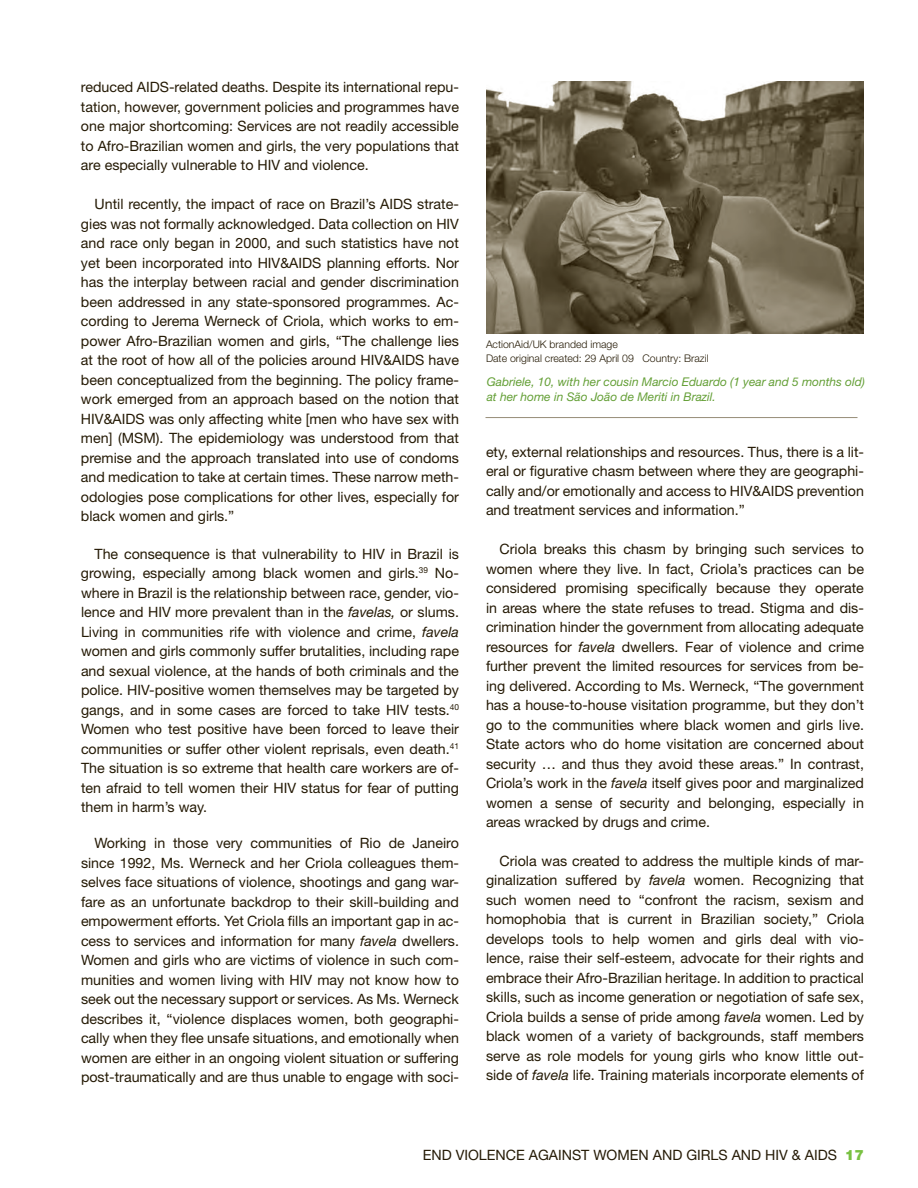
<style>
.page{position:relative;width:918px;height:1188px;background:#fff}
.page>*{position:absolute;margin:0;border:0;box-sizing:border-box;transform-origin:0 0}
.t1{font:14.25px/19.5px "Helvetica Neue";color:#251a05;text-align:justify}
.Photo_Caption{font:italic 12px/15px "Helvetica Neue";color:#649f36}
.Photo_Credtits{font:300 10.5px/13.5px "Helvetica Neue";color:#251a05}
.s1{font-style:italic}
.s2{font-weight:900;color:#79c142}
</style>
<div class="page">
<hr style="left:486px;top:417px;width:372px;height:1px;background:#968d78">
<img style="left:486px;top:82px;width:378px;height:251px">
<p class="t1" style="left:81px;top:77px;width:380px">reduced AIDS-related deaths. Despite its international repu&shy;tation, however, government policies and programmes have one major shortcoming: Services are not readily accessible to Afro-Brazilian women and girls, the very populations that are especially vulnerable to HIV and violence.</p>
<p class="t1" style="left:81px;top:194px;width:380px;text-indent:13px">Until recently, the impact of race on Brazil’s AIDS strate&shy;gies was not formally acknowledged. Data collection on HIV and race only began in 2000, and such statistics have not yet been incorporated into HIV&amp;AIDS planning efforts. Nor has the interplay between racial and gender discrimination been addressed in any state-sponsored programmes. Ac&shy;cording to Jerema Werneck of Criola, which works to em&shy;power Afro-Brazilian women and girls, “The challenge lies at the root of how all of the policies around HIV&amp;AIDS have been conceptualized from the beginning. The policy frame&shy;work emerged from an approach based on the notion that HIV&amp;AIDS was only affecting white [men who have sex with men] (MSM). The epidemiology was understood from that premise and the approach translated into use of condoms and medication to take at certain times. These narrow meth&shy;odologies pose complications for other lives, especially for black women and girls.”</p>
<p class="t1" style="left:81px;top:544px;width:380px;text-indent:13px">The consequence is that vulnerability to HIV in Brazil is growing, especially among black women and girls.<sup>39</sup> No&shy;where in Brazil is the relationship between race, gender, vio&shy;lence and HIV more prevalent than in the <span class="s1">favelas,</span> or slums.<br>Living in communities rife with violence and crime, <span class="s1">favela </span>women and girls commonly suffer brutalities, including rape and sexual violence, at the hands of both criminals and the police. HIV-positive women themselves may be targeted by gangs, and in some cases are forced to take HIV tests.<sup>40<br></sup>Women who test positive have been forced to leave their communities or suffer other violent reprisals, even death.<sup>41<br></sup>The situation is so extreme that health care workers are of&shy;ten afraid to tell women their HIV status for fear of putting them in harm’s way.</p>
<p class="t1" style="left:81px;top:833px;width:380px;text-indent:13px">Working in those very communities of Rio de Janeiro since 1992, Ms. Werneck and her Criola colleagues them&shy;selves face situations of violence, shootings and gang war&shy;fare as an unfortunate backdrop to their skill-building and empowerment efforts. Yet Criola fills an important gap in ac&shy;cess to services and information for many <span class="s1">favela</span> dwellers.<br>Women and girls who are victims of violence in such com&shy;munities and women living with HIV may not know how to seek out the necessary support or services. As Ms. Werneck describes it, “violence displaces women, both geographi&shy;cally when they flee unsafe situations, and emotionally when women are either in an ongoing violent situation or suffering post-traumatically and are thus unable to engage with soci-</p>
<p class="Photo_Credtits" style="left:486px;top:337px;width:224px">ActionAid/UK branded image<br>Date original created: 29 April 09 Country: Brazil</p>
<p class="Photo_Caption" style="left:487px;top:374px;width:380px">Gabriele, 10, with her cousin Marcio Eduardo (1 year and 5 months old) at her home in São João de Meriti in Brazil.</p>
<p class="t1" style="left:486px;top:442px;width:379px">ety, external relationships and resources. Thus, there is a lit&shy;eral or figurative chasm between where they are geographi&shy;cally and/or emotionally and access to HIV&amp;AIDS prevention and treatment services and information.”</p>
<p class="t1" style="left:486px;top:539px;width:380px;text-indent:13px">Criola breaks this chasm by bringing such services to women where they live. In fact, Criola’s practices can be considered promising specifically because they operate in areas where the state refuses to tread. Stigma and dis&shy;crimination hinder the government from allocating adequate resources for <span class="s1">favela</span> dwellers. Fear of violence and crime further prevent the limited resources for services from be&shy;ing delivered. According to Ms. Werneck, “The government has a house-to-house visitation programme, but they don’t go to the communities where black women and girls live.<br>State actors who do home visitation are concerned about security … and thus they avoid these areas.” In contrast, Criola’s work in the <span class="s1">favela</span> itself gives poor and marginalized women a sense of security and belonging, especially in areas wracked by drugs and crime.</p>
<p class="t1" style="left:486px;top:851px;width:380px;text-indent:13px">Criola was created to address the multiple kinds of mar&shy;ginalization suffered by <span class="s1">favela</span> women. Recognizing that such women need to “confront the racism, sexism and homophobia that is current in Brazilian society,” Criola develops tools to help women and girls deal with vio&shy;lence, raise their self-esteem, advocate for their rights and embrace their Afro-Brazilian heritage. In addition to practical skills, such as income generation or negotiation of safe sex, Criola builds a sense of pride among <span class="s1">favela</span> women. Led by black women of a variety of backgrounds, staff members serve as role models for young girls who know little out&shy;side of <span class="s1">favela</span> life. Training materials incorporate elements of</p>
<p class="t1" style="left:423px;top:1145px;width:443px">END VIOLENCE AGAINST WOMEN AND GIRLS AND HIV &amp; AIDS <span class="s2">17</span></p>
</div>
